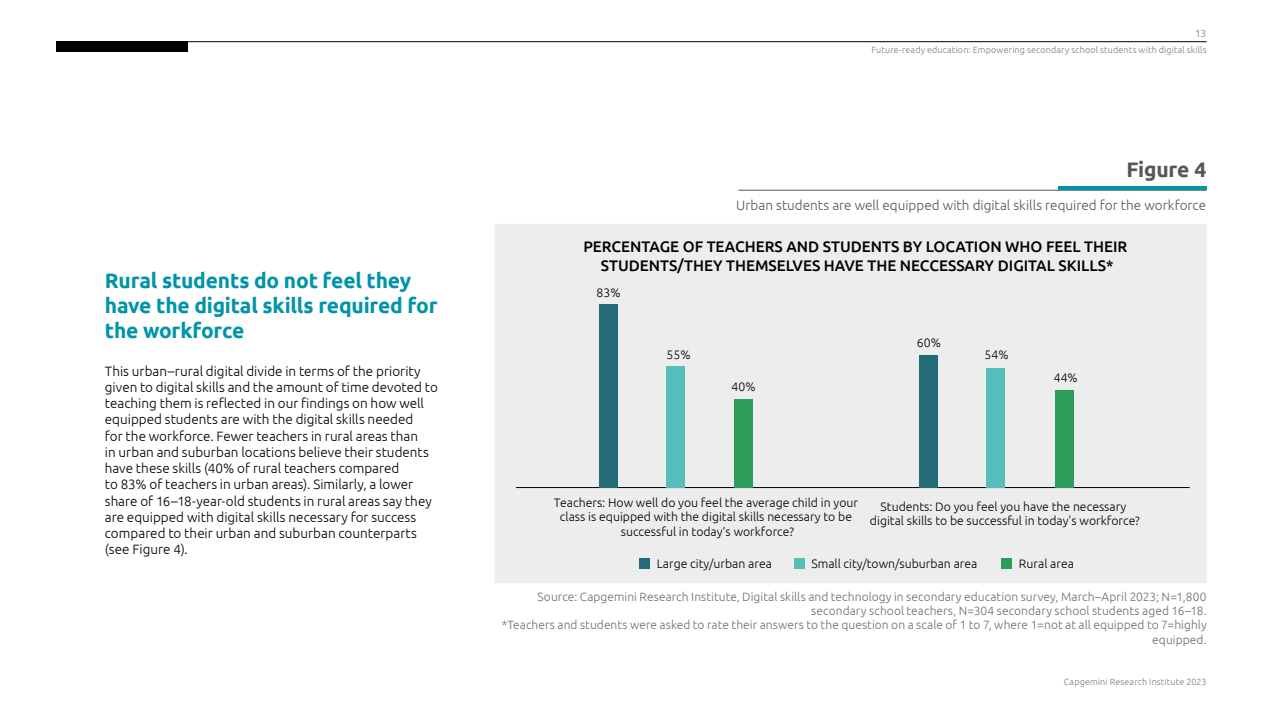
<style>
.page{position:relative;width:1263px;height:711px;background:#fff}
.page>*{position:absolute;margin:0;border:0;box-sizing:border-box;transform-origin:0 0}
.t1{font:700 21px/25.2px "Ubuntu";letter-spacing:-.01em;color:#0194a9}
.t2{font:700 21px "Ubuntu";letter-spacing:-.01em;color:#575756}
.t3{font:500 15.3px/18.3px "Ubuntu";color:#000;text-align:center}
.t4{font:300 13.5px/16.2px "Ubuntu";color:#000}
.t5{font:300 13.5px "Ubuntu";color:#575756}
.t6{font:300 12.3px/14.7px "Ubuntu";color:#000;text-align:center}
.t7{font:300 12px/14.4px "Ubuntu";letter-spacing:.005em;color:#706f6f;text-align:right}
.t8{font:10.5px "Ubuntu";color:#9d9d9c}
.t9{font:300 9px "Ubuntu";letter-spacing:.015em;color:#7c7b7b}
</style>
<div class="page">
<div style="left:495px;top:224px;width:711px;height:358px;background:#ededed"></div>
<div style="left:639px;top:557px;width:11px;height:11px;background:#226b77"></div>
<div style="left:794px;top:557px;width:11px;height:11px;background:#55bdba"></div>
<div style="left:1001px;top:557px;width:11px;height:11px;background:#2c9c5b"></div>
<hr style="left:516px;top:487px;width:674px;height:1px;background:#000">
<div style="left:734px;top:399px;width:18px;height:88px;background:#2c9c5b"></div>
<div style="left:1056px;top:390px;width:18px;height:97px;background:#2c9c5b"></div>
<div style="left:667px;top:366px;width:18px;height:121px;background:#55bdba"></div>
<div style="left:987px;top:368px;width:18px;height:119px;background:#55bdba"></div>
<div style="left:599px;top:304px;width:19px;height:183px;background:#226b77"></div>
<div style="left:919px;top:355px;width:19px;height:132px;background:#226b77"></div>
<div style="left:495px;top:224px;width:712px;height:359px;border:2px solid #ededed"></div>
<hr style="left:738px;top:190px;width:468px;height:1px;background:#575756">
<hr style="left:1058px;top:186px;width:148px;height:4px;background:#0194a9">
<div style="left:56px;top:41px;width:131px;height:11px;background:#000"></div>
<hr style="left:186px;top:41px;width:1020px;height:1px;background:#000">
<h1 class="t1" style="left:105px;top:267px;width:334px">Rural students do not feel they have the digital skills required for the workforce</h1>
<p class="t4" style="left:105px;top:362px;width:334px">This urban–rural digital divide in terms of the priority given to digital skills and the amount of time devoted to teaching them is reflected in our findings on how well equipped students are with the digital skills needed<br>for the workforce. Fewer teachers in rural areas than<br>in urban and suburban locations believe their students have these skills (40% of rural teachers compared<br>to 83% of teachers in urban areas). Similarly, a lower share of 16–18-year-old students in rural areas say they are equipped with digital skills necessary for success compared to their urban and suburban counterparts (see Figure 4).</p>
<p class="t8" style="left:1195px;top:27px;width:13px">13</p>
<p class="t9" style="left:871px;top:44px;width:337px">Future-ready education: Empowering secondary school students with digital skills</p>
<h1 class="t2" style="left:1126px;top:157px;width:82px">Figure 4</h1>
<p class="t5" style="left:736px;top:197px;width:471px">Urban students are well equipped with digital skills required for the workforce</p>
<p class="t3" style="left:583px;top:237px;width:546px">PERCENTAGE OF TEACHERS AND STUDENTS BY LOCATION WHO FEEL THEIR<br>STUDENTS/THEY THEMSELVES HAVE THE NECCESSARY DIGITAL SKILLS*</p>
<p class="t6" style="left:596px;top:285px;width:25px">83%</p>
<p class="t6" style="left:667px;top:346px;width:25px">55%</p>
<p class="t6" style="left:731px;top:378px;width:25px">40%</p>
<p class="t6" style="left:917px;top:334px;width:25px">60%</p>
<p class="t6" style="left:984px;top:346px;width:25px">54%</p>
<p class="t6" style="left:1054px;top:370px;width:25px">44%</p>
<p class="t6" style="left:554px;top:494px;width:306px">Teachers: How well do you feel the average child in your class is equipped with the digital skills necessary to be successful in today’s workforce?</p>
<p class="t6" style="left:870px;top:498px;width:271px">Students: Do you feel you have the necessary digital skills to be successful in today's workforce?</p>
<p class="t6" style="left:657px;top:555px;width:117px">Large city/urban area</p>
<p class="t6" style="left:811px;top:555px;width:167px">Small city/town/suburban area</p>
<p class="t6" style="left:1019px;top:555px;width:57px">Rural area</p>
<p class="t7" style="left:502px;top:588px;width:706px">Source: Capgemini Research Institute, Digital skills and technology in secondary education survey, March–April 2023; N=1,800 secondary school teachers, N=304 secondary school students aged 16–18.<br>*Teachers and students were asked to rate their answers to the question on a scale of 1 to 7, where 1=not at all equipped to 7=highly equipped.</p>
<p class="t9" style="left:1064px;top:676px;width:144px">Capgemini Research Institute 2023</p>
</div>
